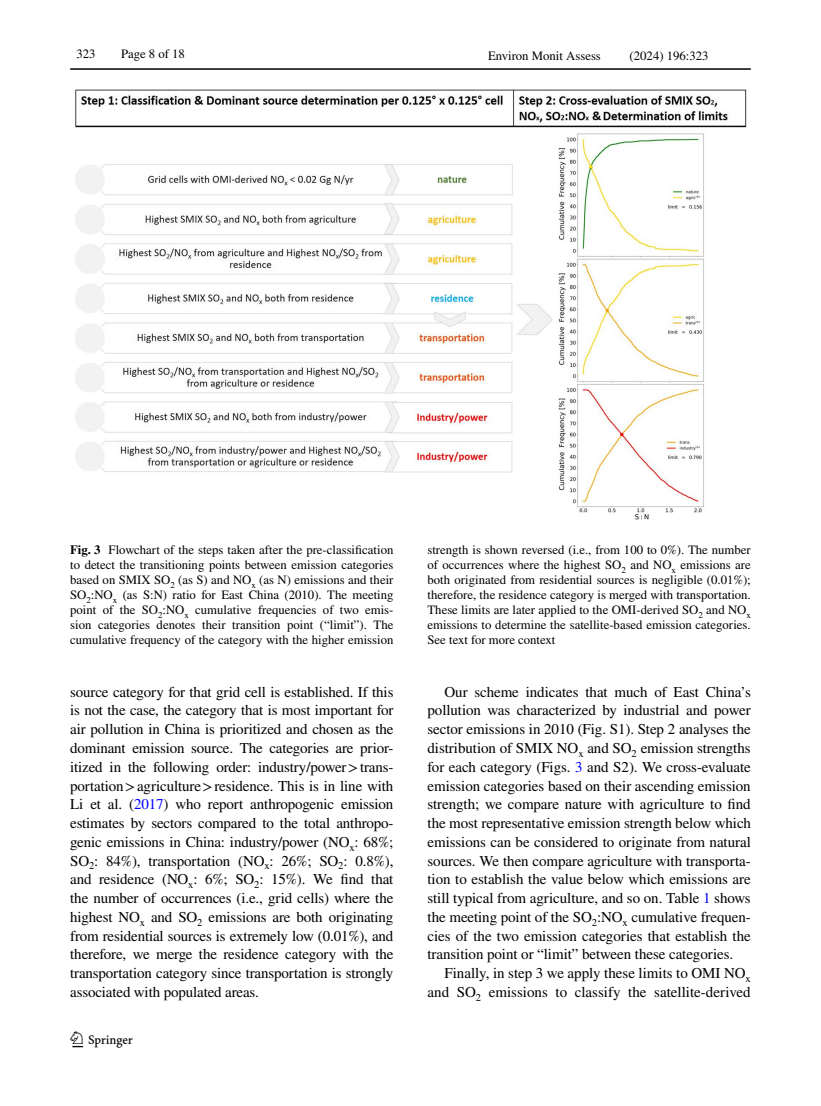
<style>
.page{position:relative;width:821px;height:1106px;background:#fff}
.page>*{position:absolute;margin:0;border:0;box-sizing:border-box;transform-origin:0 0}
.t1{font:22.5px "Springnew Regular 2";color:#000}
.t2{font:15px/18.8px "STIX";letter-spacing:-.005em;color:#000;text-align:justify}
.t3{font:12.75px/15px "STIX";color:#000;text-align:justify}
.s1{font-weight:700}
.s2{color:#00f}
</style>
<div class="page">
<hr style="left:70px;top:68px;width:680px;height:2px;background:#000">
<img style="left:75px;top:89px;width:671px;height:430px">
<p class="t3" style="left:77px;top:47px;width:21px">323</p>
<p class="t3" style="left:121px;top:47px;width:65px">Page 8 of 18</p>
<p class="t3" style="left:488px;top:49px;width:114px">Environ Monit Assess</p>
<p class="t3" style="left:629px;top:49px;width:80px">(2024) 196:323</p>
<p class="t3" style="left:70px;top:543px;width:325px"><span class="s1">Fig. 3</span> Flowchart of the steps taken after the pre-classification to detect the transitioning points between emission categories based on SMIX SO<sub>2</sub> (as S) and NO<sub>x</sub> (as N) emissions and their SO<sub>2</sub>:NO<sub>x</sub> (as S:N) ratio for East China (2010). The meeting point of the SO<sub>2</sub>:NO<sub>x</sub> cumulative frequencies of two emis&shy;sion categories denotes their transition point (“limit”). The cumulative frequency of the category with the higher emission</p>
<p class="t3" style="left:427px;top:543px;width:325px">strength is shown reversed (i.e., from 100 to 0%). The number of occurrences where the highest SO<sub>2</sub> and NO<sub>x</sub> emissions are both originated from residential sources is negligible (0.01%); therefore, the residence category is merged with transportation.<br>These limits are later applied to the OMI-derived SO<sub>2</sub> and NO<sub>x </sub>emissions to determine the satellite-based emission categories.<br>See text for more context</p>
<p class="t2" style="left:70px;top:683px;width:325px">source category for that grid cell is established. If this is not the case, the category that is most important for air pollution in China is prioritized and chosen as the dominant emission source. The categories are prior&shy;itized in the following order: industry/power&gt;trans&shy;portation&gt;agriculture&gt;residence. This is in line with Li et al. (<span class="s2">2017</span>) who report anthropogenic emission estimates by sectors compared to the total anthropo&shy;genic emissions in China: industry/power (NO<sub>x</sub>: 68%; SO<sub>2</sub>: 84%), transportation (NO<sub>x</sub>: 26%; SO<sub>2</sub>: 0.8%), and residence (NO<sub>x</sub>: 6%; SO<sub>2</sub>: 15%). We find that the number of occurrences (i.e., grid cells) where the highest NO<sub>x</sub> and SO<sub>2</sub> emissions are both originating from residential sources is extremely low (0.01%), and therefore, we merge the residence category with the transportation category since transportation is strongly associated with populated areas.</p>
<p class="t2" style="left:427px;top:683px;width:325px;text-indent:17px">Our scheme indicates that much of East China’s pollution was characterized by industrial and power sector emissions in 2010 (Fig. S1). Step 2 analyses the distribution of SMIX NO<sub>x</sub> and SO<sub>2</sub> emission strengths for each category (Figs. <span class="s2">3</span> and S2). We cross-evaluate emission categories based on their ascending emission strength; we compare nature with agriculture to find the most representative emission strength below which emissions can be considered to originate from natural sources. We then compare agriculture with transporta&shy;tion to establish the value below which emissions are still typical from agriculture, and so on. Table <span class="s2">1</span> shows the meeting point of the SO<sub>2</sub>:NO<sub>x</sub> cumulative frequen&shy;cies of the two emission categories that establish the transition point or “limit” between these categories.</p>
<p class="t2" style="left:427px;top:964px;width:325px;text-align:right">Finally, in step 3 we apply these limits to OMI NO<sub>x </sub>and SO<sub>2</sub> emissions to classify the satellite-derived</p>
<h1 class="t1" style="left:72px;top:1031px;width:62px">1 3</h1>
</div>
